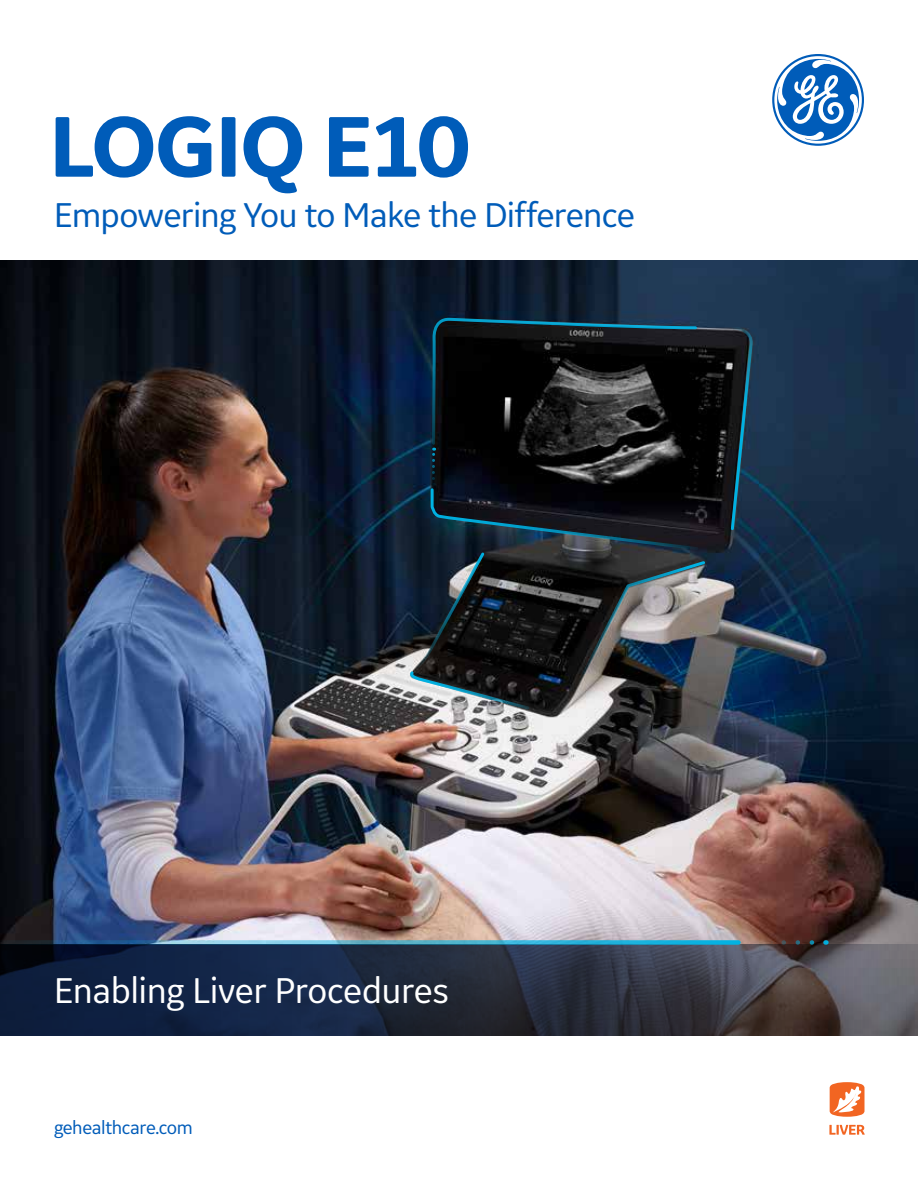
<style>
.page{position:relative;width:918px;height:1188px;background:#fff}
.page>*{position:absolute;margin:0;border:0;box-sizing:border-box;transform-origin:0 0}
.t1{font:700 90px "GE Inspira Sans";letter-spacing:-.035em;color:#005cb9}
.t2{font:37.5px "GE Inspira Sans";letter-spacing:-.015em;color:#fff}
.t3{font:36px "GE Inspira Sans";letter-spacing:-.02em;color:#005cb9}
.t4{font:19.5px "GE Inspira Sans";letter-spacing:-.025em;color:#005cb9}
</style>
<div class="page">
<img style="left:0;top:261px;width:918px;height:683px">
<svg style="left:772px;top:54px;width:92px;height:92px"></svg>
<svg style="left:0;top:944px;width:918px;height:92px;background:#2a3144"></svg>
<svg style="left:0;top:940px;width:738px;height:5px;background:#4194b4"></svg>
<svg style="left:784px;top:940px;width:34px;height:5px"></svg>
<svg style="left:408px;top:317px;width:345px;height:394px;background:#242b32"></svg>
<svg style="left:830px;top:1082px;width:35px;height:35px"></svg>
<svg style="left:829px;top:1125px;width:36px;height:10px"></svg>
<h1 class="t1" style="left:49px;top:91px;width:423px">LOGIQ E10</h1>
<p class="t3" style="left:54px;top:193px;width:583px">Empowering You to Make the Difference</p>
<p class="t2" style="left:54px;top:967px;width:397px">Enabling Liver Procedures</p>
<p class="t4" style="left:54px;top:1115px;width:140px">gehealthcare.com</p>
</div>
